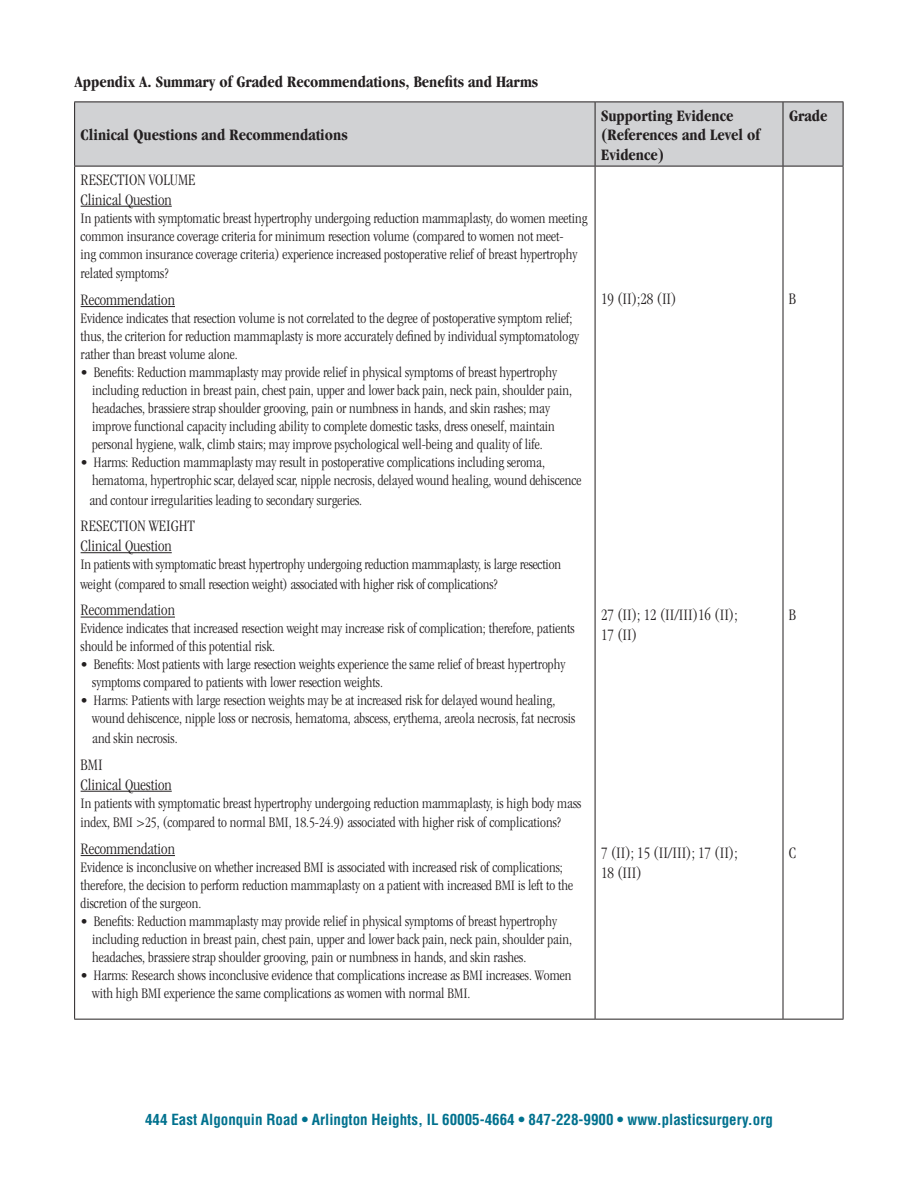
<style>
.page{position:relative;width:918px;height:1188px;background:#fff}
.page>*{position:absolute;margin:0;border:0;box-sizing:border-box;transform-origin:0 0}
.t1{font:300 condensed 16.5px/19.8px "Garamond";color:#231f20}
.t2{font:700 condensed 16.5px/19.8px "Garamond";color:#231f20}
.t3{font:300 condensed 15px/18px "Garamond";color:#231f20}
.t4{font:700 condensed 15px "Helvetica";color:#00718e}
</style>
<div class="page">
<div style="left:75px;top:103px;width:768px;height:63px;background:#d1d2d4"></div>
<hr style="left:74px;top:102px;width:521px;height:1px;background:#231f20">
<hr style="left:74px;top:102px;width:1px;height:64px;background:#231f20">
<hr style="left:595px;top:102px;width:188px;height:1px;background:#231f20">
<hr style="left:595px;top:102px;width:1px;height:64px;background:#231f20">
<hr style="left:783px;top:102px;width:60px;height:1px;background:#231f20">
<hr style="left:783px;top:102px;width:1px;height:64px;background:#231f20">
<hr style="left:843px;top:102px;width:1px;height:64px;background:#231f20">
<hr style="left:74px;top:166px;width:521px;height:1px;background:#231f20">
<hr style="left:74px;top:166px;width:1px;height:853px;background:#231f20">
<hr style="left:595px;top:166px;width:188px;height:1px;background:#231f20">
<hr style="left:595px;top:166px;width:1px;height:853px;background:#231f20">
<hr style="left:783px;top:166px;width:60px;height:1px;background:#231f20">
<hr style="left:783px;top:166px;width:1px;height:853px;background:#231f20">
<hr style="left:843px;top:166px;width:1px;height:853px;background:#231f20">
<hr style="left:74px;top:1019px;width:521px;height:1px;background:#231f20">
<hr style="left:595px;top:1019px;width:188px;height:1px;background:#231f20">
<hr style="left:783px;top:1019px;width:60px;height:1px;background:#231f20">
<hr style="left:81px;top:206px;width:91px;height:1px;background:#231f20">
<hr style="left:81px;top:306px;width:94px;height:1px;background:#231f20">
<hr style="left:81px;top:552px;width:91px;height:1px;background:#231f20">
<hr style="left:81px;top:617px;width:94px;height:1px;background:#231f20">
<hr style="left:81px;top:791px;width:91px;height:1px;background:#231f20">
<hr style="left:81px;top:855px;width:94px;height:1px;background:#231f20">
<p class="t2" style="left:75px;top:72px;width:465px">Appendix A. Summary of Graded Recommendations, Benefits and Harms</p>
<p class="t2" style="left:81px;top:125px;width:269px">Clinical Questions and Recommendations</p>
<p class="t1" style="left:81px;top:170px;width:117px">RESECTION VOLUME<br>Clinical Question</p>
<p class="t3" style="left:81px;top:209px;width:509px">In patients with symptomatic breast hypertrophy undergoing reduction mammaplasty, do women meeting common insurance coverage criteria for minimum resection volume (compared to women not meet-<br>ing common insurance coverage criteria) experience increased postoperative relief of breast hypertrophy</p>
<p class="t3" style="left:81px;top:265px;width:89px">related symptoms?</p>
<p class="t1" style="left:81px;top:290px;width:96px">Recommendation</p>
<p class="t3" style="left:81px;top:309px;width:500px">Evidence indicates that resection volume is not correlated to the degree of postoperative symptom relief; thus, the criterion for reduction mammaplasty is more accurately defined by individual symptomatology rather than breast volume alone.</p>
<p class="t3" style="left:92px;top:363px;width:481px;text-indent:-12px">• Benefits: Reduction mammaplasty may provide relief in physical symptoms of breast hypertrophy including reduction in breast pain, chest pain, upper and lower back pain, neck pain, shoulder pain, headaches, brassiere strap shoulder grooving, pain or numbness in hands, and skin rashes; may improve functional capacity including ability to complete domestic tasks, dress oneself, maintain personal hygiene, walk, climb stairs; may improve psychological well-being and quality of life.</p>
<p class="t3" style="left:92px;top:453px;width:491px;text-indent:-12px">• Harms: Reduction mammaplasty may result in postoperative complications including seroma, hematoma, hypertrophic scar, delayed scar, nipple necrosis, delayed wound healing, wound dehiscence</p>
<p class="t3" style="left:89px;top:491px;width:274px">and contour irregularities leading to secondary surgeries.</p>
<p class="t1" style="left:81px;top:516px;width:116px">RESECTION WEIGHT<br>Clinical Question</p>
<p class="t3" style="left:81px;top:554px;width:482px;line-height:19.8px">In patients with symptomatic breast hypertrophy undergoing reduction mammaplasty, is large resection weight (compared to small resection weight) associated with higher risk of complications?</p>
<p class="t1" style="left:81px;top:600px;width:96px">Recommendation</p>
<p class="t3" style="left:81px;top:620px;width:495px">Evidence indicates that increased resection weight may increase risk of complication; therefore, patients should be informed of this potential risk.</p>
<p class="t3" style="left:92px;top:656px;width:475px;text-indent:-12px">• Benefits: Most patients with large resection weights experience the same relief of breast hypertrophy symptoms compared to patients with lower resection weights.</p>
<p class="t3" style="left:92px;top:692px;width:485px;text-indent:-12px">• Harms: Patients with large resection weights may be at increased risk for delayed wound healing, wound dehiscence, nipple loss or necrosis, hematoma, abscess, erythema, areola necrosis, fat necrosis</p>
<p class="t3" style="left:92px;top:730px;width:87px">and skin necrosis.</p>
<p class="t1" style="left:81px;top:755px;width:93px">BMI<br>Clinical Question</p>
<p class="t3" style="left:81px;top:793px;width:502px;line-height:19.8px">In patients with symptomatic breast hypertrophy undergoing reduction mammaplasty, is high body mass index, BMI &gt;25, (compared to normal BMI, 18.5-24.9) associated with higher risk of complications?</p>
<p class="t1" style="left:81px;top:839px;width:96px">Recommendation</p>
<p class="t3" style="left:81px;top:858px;width:494px">Evidence is inconclusive on whether increased BMI is associated with increased risk of complications; therefore, the decision to perform reduction mammaplasty on a patient with increased BMI is left to the discretion of the surgeon.</p>
<p class="t3" style="left:92px;top:912px;width:481px;text-indent:-12px">• Benefits: Reduction mammaplasty may provide relief in physical symptoms of breast hypertrophy including reduction in breast pain, chest pain, upper and lower back pain, neck pain, shoulder pain, headaches, brassiere strap shoulder grooving, pain or numbness in hands, and skin rashes.</p>
<p class="t3" style="left:92px;top:966px;width:481px;text-indent:-12px">• Harms: Research shows inconclusive evidence that complications increase as BMI increases. Women with high BMI experience the same complications as women with normal BMI.</p>
<p class="t2" style="left:601px;top:105px;width:161px">Supporting Evidence (References and Level of<br>Evidence)</p>
<p class="t2" style="left:789px;top:105px;width:40px">Grade</p>
<p class="t1" style="left:601px;top:289px;width:77px">19 (II);28 (II)</p>
<p class="t1" style="left:789px;top:289px;width:9px">B</p>
<p class="t1" style="left:601px;top:605px;width:138px">27 (II); 12 (II/III)16 (II);<br>17 (II)</p>
<p class="t1" style="left:789px;top:605px;width:9px">B</p>
<p class="t1" style="left:601px;top:843px;width:138px">7 (II); 15 (II/III); 17 (II);<br>18 (III)</p>
<p class="t1" style="left:789px;top:843px;width:9px">C</p>
<p class="t4" style="left:145px;top:1111px;width:629px">444 East Algonquin Road • Arlington Heights, IL 60005-4664 • 847-228-9900 • www.plasticsurgery.org</p>
</div>
